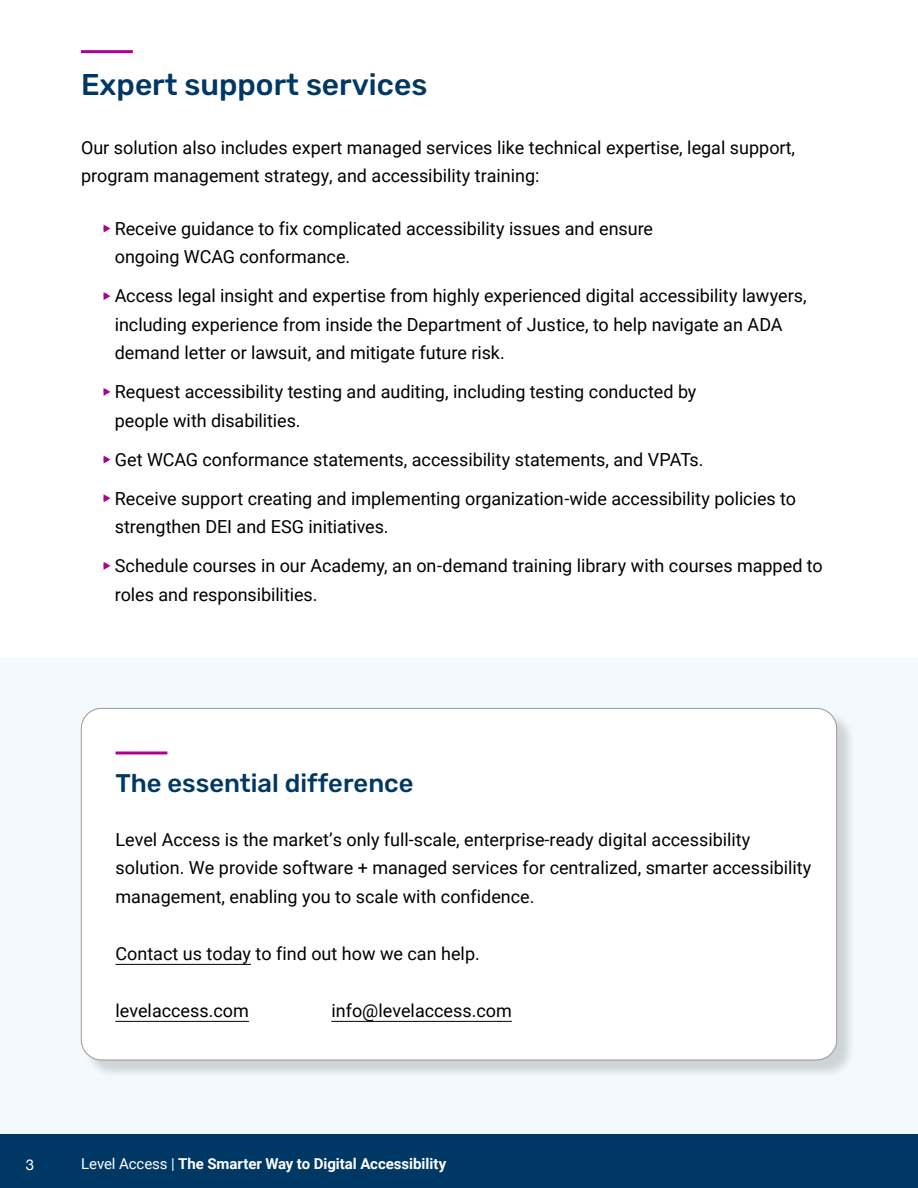
<style>
.page{position:relative;width:918px;height:1188px;background:#fff}
.page>*{position:absolute;margin:0;border:0;box-sizing:border-box;transform-origin:0 0}
.t1{font:500 30px "Rubik";color:#003865}
.t2{font:500 25.5px "Rubik";color:#003865}
.t3{font:18px/28.5px "Roboto";color:#000}
.t4{font:700 15px "Roboto";letter-spacing:-.005em;color:#fff}
.t5{font:15px "Helvetica Neue";color:#fff}
.s1{font-weight:400}
</style>
<div class="page">
<div style="left:0;top:659px;width:918px;height:529px;background:#f3f9fc"></div>
<div style="left:83px;top:710px;width:773px;height:369px;background:#000;opacity:.15"></div>
<div style="left:81px;top:708px;width:756px;height:352px;background:#fff;border-radius:20px"></div>
<div style="left:0;top:1134px;width:918px;height:54px;background:#003865"></div>
<hr style="left:116px;top:751px;width:51px;height:3px;background:#b0008f">
<hr style="left:81px;top:50px;width:52px;height:3px;background:#b0008f">
<hr style="left:116px;top:964px;width:135px;height:1px;background:#000">
<hr style="left:116px;top:1021px;width:133px;height:1px;background:#000">
<hr style="left:332px;top:1021px;width:180px;height:1px;background:#000">
<svg style="left:104px;top:225px;width:6px;height:7px"></svg>
<svg style="left:104px;top:292px;width:6px;height:8px"></svg>
<svg style="left:104px;top:388px;width:6px;height:8px"></svg>
<svg style="left:104px;top:456px;width:6px;height:8px"></svg>
<svg style="left:104px;top:494px;width:6px;height:8px"></svg>
<svg style="left:104px;top:562px;width:6px;height:8px"></svg>
<h1 class="t1" style="left:81px;top:73px;width:348px">Expert support services</h1>
<p class="t3" style="left:81px;top:135px;width:716px">Our solution also includes expert managed services like technical expertise, legal support, program management strategy, and accessibility training:</p>
<p class="t3" style="left:115px;top:216px;width:540px;text-indent:-12px">• Receive guidance to fix complicated accessibility issues and ensure ongoing WCAG conformance.</p>
<p class="t3" style="left:115px;top:283px;width:693px;text-indent:-12px">• Access legal insight and expertise from highly experienced digital accessibility lawyers, including experience from inside the Department of Justice, to help navigate an ADA demand letter or lawsuit, and mitigate future risk.</p>
<p class="t3" style="left:115px;top:379px;width:583px;text-indent:-12px">• Request accessibility testing and auditing, including testing conducted by people with disabilities.</p>
<p class="t3" style="left:103px;top:447px;width:602px">• Get WCAG conformance statements, accessibility statements, and VPATs.</p>
<p class="t3" style="left:115px;top:486px;width:683px;text-indent:-12px">• Receive support creating and implementing organization-wide accessibility policies to strengthen DEI and ESG initiatives.</p>
<p class="t3" style="left:115px;top:553px;width:710px;text-indent:-12px">• Schedule courses in our Academy, an on-demand training library with courses mapped to roles and responsibilities.</p>
<h2 class="t2" style="left:116px;top:773px;width:300px">The essential difference</h2>
<p class="t3" style="left:116px;top:827px;width:697px">Level Access is the market’s only full-scale, enterprise-ready digital accessibility solution. We provide software + managed services for centralized, smarter accessibility management, enabling you to scale with confidence.</p>
<p class="t3" style="left:116px;top:941px;width:366px">Contact us today to find out how we can help.</p>
<p class="t3" style="left:116px;top:998px;width:135px">levelaccess.com</p>
<p class="t3" style="left:331px;top:998px;width:182px">info@levelaccess.com</p>
<p class="t5" style="left:26px;top:1156px;width:10px">3</p>
<p class="t4" style="left:81px;top:1157px;width:366px"><span class="s1">Level Access |</span> The Smarter Way to Digital Accessibility</p>
</div>
